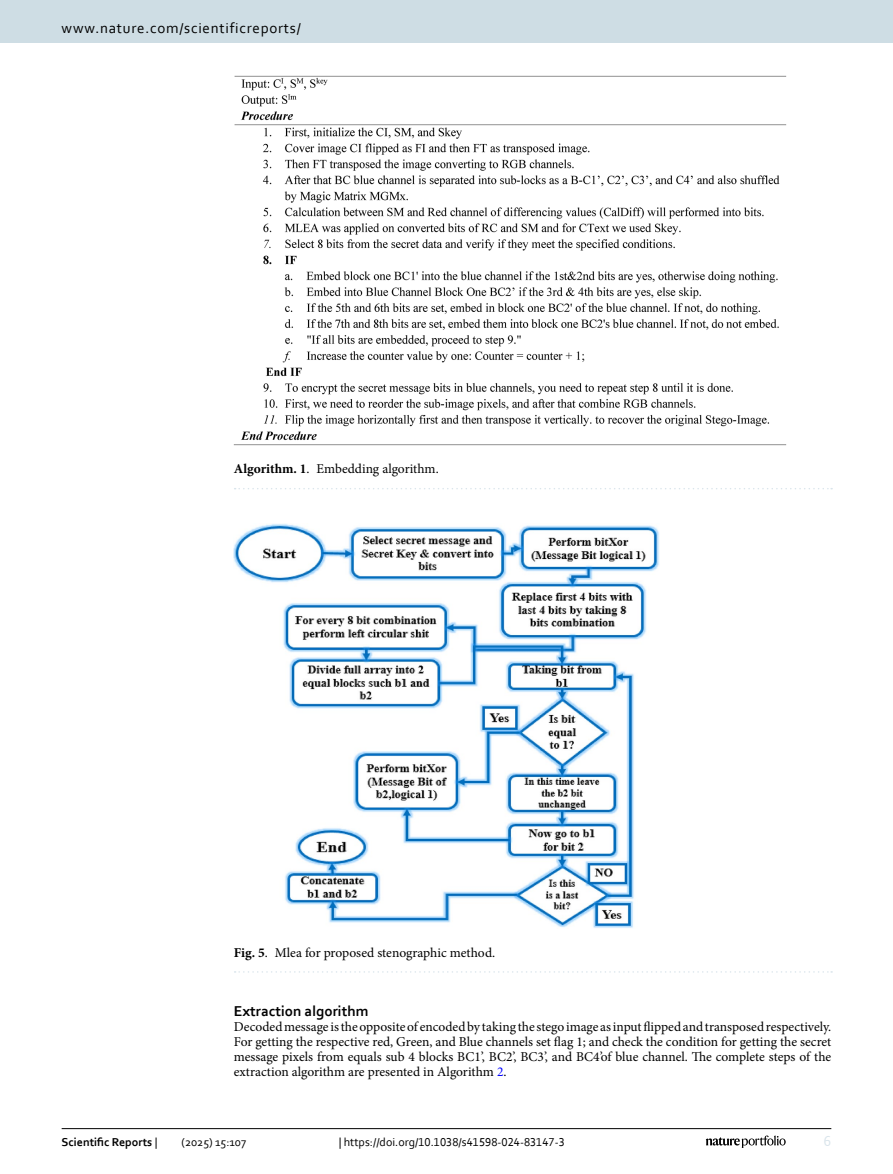
<style>
.page{position:relative;width:893px;height:1174px;background:#fff}
.page>*{position:absolute;margin:0;border:0;box-sizing:border-box;transform-origin:0 0}
.t1{font:15px "Corbel";letter-spacing:.05em;color:#000}
.Head_2{font:700 15px "Corbel";color:#000}
.t2{font:15px "Corbel";color:#d9e4eb}
.Body_Text{font:13.5px/15px "Minion Pro";color:#000;text-align:justify}
.Figure_Caption{font:13.5px "Minion Pro";color:#000}
.t3{font:12px "Corbel";color:#000}
.t4{font:700 12px "Corbel";color:#000}
.s1{font-weight:700}
.s2{color:#00f}
.s3{font-weight:400}
</style>
<div class="page">
<img style="left:234px;top:523px;width:425px;height:405px">
<svg style="left:235px;top:971px;width:597px;height:1px"></svg>
<img style="left:234px;top:76px;width:553px;height:369px">
<svg style="left:235px;top:488px;width:597px;height:1px"></svg>
<hr style="left:62px;top:1128px;width:769px;height:1px;background:#000">
<svg style="left:706px;top:1135px;width:80px;height:12px"></svg>
<div style="left:0;top:0;width:893px;height:43px;background:#cedde4"></div>
<p class="t1" style="left:62px;top:18px;width:241px">www.nature.com/scientificreports/</p>
<p class="Figure_Caption" style="left:234px;top:460px;width:206px"><span class="s1">Algorithm. 1</span>. Embedding algorithm.</p>
<p class="Figure_Caption" style="left:234px;top:943px;width:263px"><span class="s1">Fig. 5</span>. Mlea for proposed stenographic method.</p>
<p class="Head_2" style="left:234px;top:1001px;width:136px">Extraction algorithm</p>
<p class="Body_Text" style="left:234px;top:1019px;width:599px">Decoded message is the opposite of encoded by taking the stego image as input flipped and transposed respectively.<br>For getting the respective red, Green, and Blue channels set flag 1; and check the condition for getting the secret message pixels from equals sub 4 blocks BC1’, BC2’, BC3’, and BC4’of blue channel. The complete steps of the extraction algorithm are presented in Algorithm <span class="s2">2</span>.</p>
<p class="t4" style="left:62px;top:1134px;width:97px">Scientific Reports <span class="s3">|</span></p>
<p class="t3" style="left:181px;top:1134px;width:66px">(2025) 15:107</p>
<p class="t3" style="left:339px;top:1134px;width:228px">| https://doi.org/10.1038/s41598-024-83147-3</p>
<p class="t2" style="left:824px;top:1132px;width:9px">6</p>
</div>
